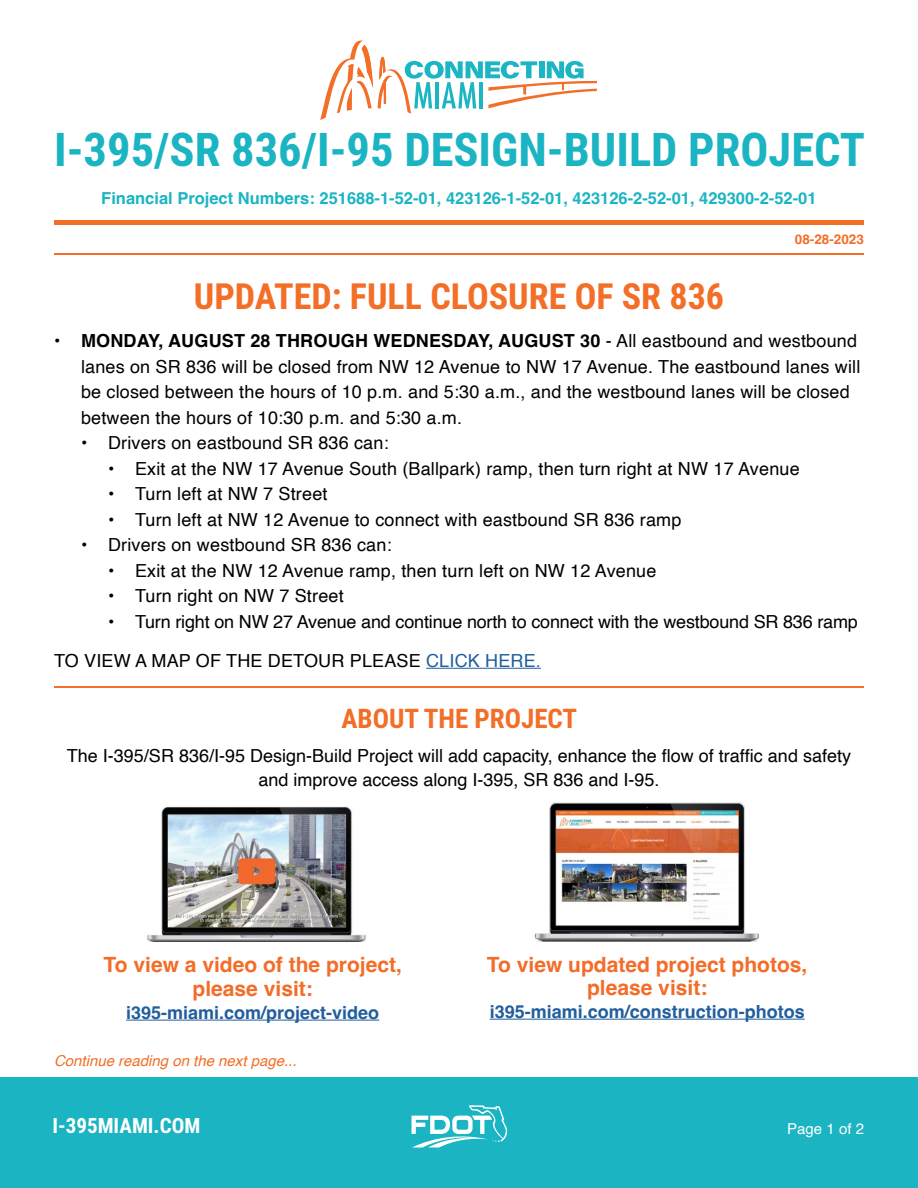
<style>
.page{position:relative;width:918px;height:1188px;background:#fff}
.page>*{position:absolute;margin:0;border:0;box-sizing:border-box;transform-origin:0 0}
.t1{font:700 46.5px "Roboto Condensed";color:#1ab4c3}
.t2{font:700 36px "Roboto Condensed";color:#f36e27}
.t3{font:700 27px "Roboto Condensed";color:#f36e27}
.t4{font:700 21px/24px "Helvetica";color:#f36d29;text-align:center}
.t5{font:700 21px "Roboto Condensed";color:#fff}
.t6{font:18px/25.5px "Helvetica";letter-spacing:.01em;color:#000}
.t7{font:18px/39px "Helvetica";letter-spacing:-.01em;color:#000}
.t8{font:700 18px "Helvetica";color:#215e9e}
.t9{font:700 16.5px "Helvetica";color:#1ab4c3}
.t10{font:italic 15px "Helvetica";color:#f36e27}
.t11{font:15px "Helvetica";color:#fff}
.t12{font:700 13.5px "Helvetica";color:#f36e27}
.s1{font-weight:700}
.s2{color:#215e9e}
</style>
<div class="page">
<div style="left:0;top:1077px;width:918px;height:111px;background:#1ab4c3"></div>
<svg style="left:412px;top:1105px;width:95px;height:43px"></svg>
<svg style="left:320px;top:41px;width:277px;height:79px"></svg>
<hr style="left:54px;top:220px;width:810px;height:4px;background:#f36e27">
<hr style="left:54px;top:253px;width:810px;height:1px;background:#f36e27">
<hr style="left:426px;top:668px;width:115px;height:1px;background:#215e9e">
<hr style="left:54px;top:686px;width:810px;height:1px;background:#f36e27">
<hr style="left:126px;top:1020px;width:253px;height:1px;background:#215e9e">
<hr style="left:490px;top:1019px;width:315px;height:1px;background:#215e9e">
<img style="left:147px;top:806px;width:219px;height:136px">
<img style="left:534px;top:802px;width:225px;height:140px">
<h1 class="t1" style="left:54px;top:117px;width:813px">I-395/SR 836/I-95 DESIGN-BUILD PROJECT</h1>
<p class="t9" style="left:101px;top:188px;width:717px">Financial Project Numbers: 251688-1-52-01, 423126-1-52-01, 423126-2-52-01, 429300-2-52-01</p>
<h2 class="t2" style="left:194px;top:271px;width:532px">UPDATED: FULL CLOSURE OF SR 836</h2>
<p class="t12" style="left:795px;top:231px;width:71px">08-28-2023</p>
<p class="t6" style="left:81px;top:329px;width:781px;text-indent:-27px"><span class="s1">• MONDAY, AUGUST 28 THROUGH WEDNESDAY, AUGUST 30</span> - All eastbound and westbound lanes on SR 836 will be closed from NW 12 Avenue to NW 17 Avenue. The eastbound lanes will be closed between the hours of 10 p.m. and 5:30 a.m., and the westbound lanes will be closed between the hours of 10:30 p.m. and 5:30 a.m.</p>
<p class="t6" style="left:81px;top:431px;width:309px">• Drivers on eastbound SR 836 can:</p>
<p class="t6" style="left:108px;top:456px;width:693px">• Exit at the NW 17 Avenue South (Ballpark) ramp, then turn right at NW 17 Avenue</p>
<p class="t6" style="left:108px;top:482px;width:221px">• Turn left at NW 7 Street</p>
<p class="t6" style="left:108px;top:507px;width:575px">• Turn left at NW 12 Avenue to connect with eastbound SR 836 ramp</p>
<p class="t6" style="left:81px;top:533px;width:312px">• Drivers on westbound SR 836 can:</p>
<p class="t6" style="left:108px;top:558px;width:550px">• Exit at the NW 12 Avenue ramp, then turn left on NW 12 Avenue</p>
<p class="t6" style="left:108px;top:584px;width:237px">• Turn right on NW 7 Street</p>
<p class="t7" style="left:54px;top:603px;width:805px;text-indent:54px">• Turn right on NW 27 Avenue and continue north to connect with the westbound SR 836 ramp<br>TO VIEW A MAP OF THE DETOUR PLEASE <span class="s2">CLICK HERE.</span></p>
<h3 class="t3" style="left:342px;top:700px;width:237px">ABOUT THE PROJECT</h3>
<p class="t6" style="left:67px;top:745px;width:786px;line-height:24px;text-align:center">The I-395/SR 836/I-95 Design-Build Project will add capacity, enhance the flow of traffic and safety and improve access along I-395, SR 836 and I-95.</p>
<p class="t4" style="left:104px;top:955px;width:300px">To view a video of the project, please visit:</p>
<p class="t8" style="left:126px;top:1001px;width:255px">i395-miami.com/project-video</p>
<p class="t10" style="left:54px;top:1049px;width:244px">Continue reading on the next page...</p>
<p class="t4" style="left:487px;top:955px;width:322px;line-height:23.1px">To view updated project photos, please visit:</p>
<p class="t8" style="left:490px;top:1000px;width:317px">i395-miami.com/construction-photos</p>
<p class="t5" style="left:52px;top:1111px;width:149px">I-395MIAMI.COM</p>
<p class="t11" style="left:787px;top:1117px;width:78px">Page 1 of 2</p>
</div>
